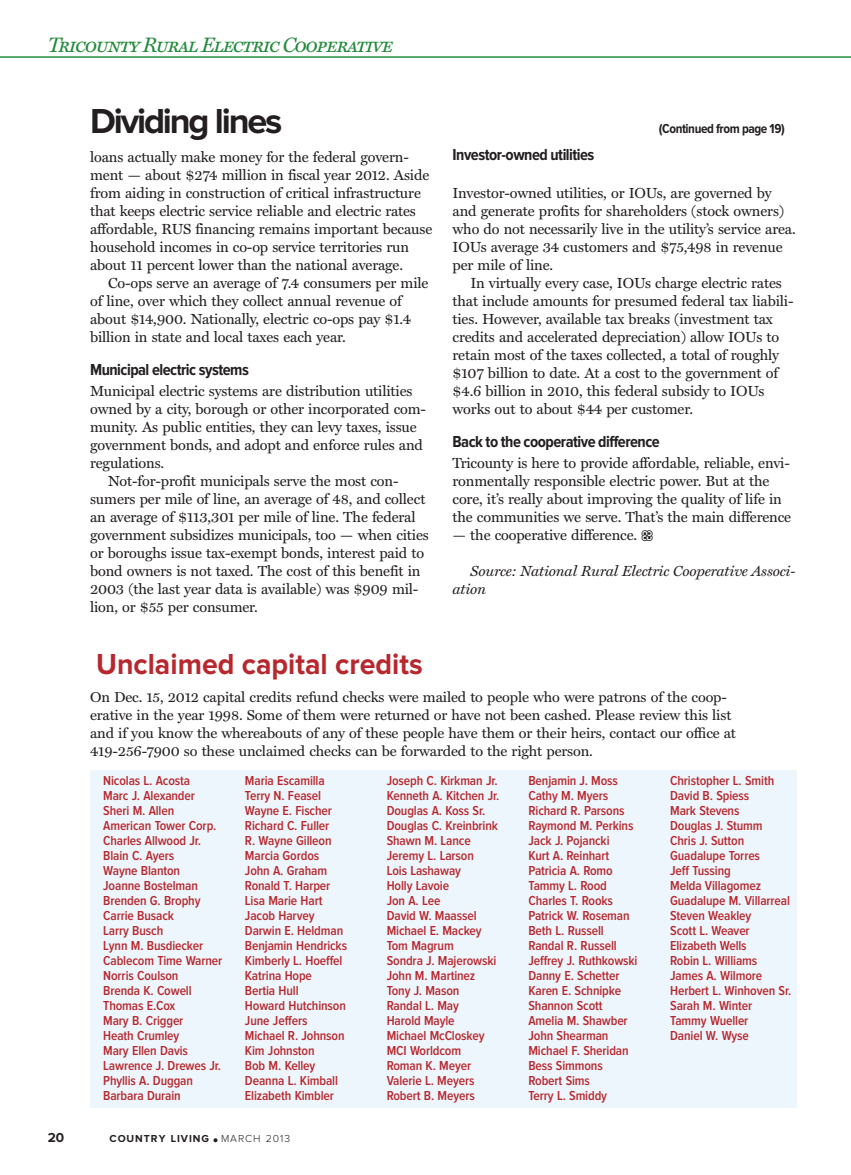
<style>
.page{position:relative;width:851px;height:1175px;background:#fff}
.page>*{position:absolute;margin:0;border:0;box-sizing:border-box;transform-origin:0 0}
.t1{font:700 36px "Proxima Nova";letter-spacing:-.06em;color:#231f20}
.t2{font:700 30px "Proxima Nova";color:#b7282e;scale:.95 1}
.t3{font:21px "Miller Text Italic SC";letter-spacing:-.06em;color:#238b3c}
.t4{font:700 16.5px "Proxima Nova Cond";letter-spacing:-.03em;color:#231f20}
.t5{font:14.7px/18px "Miller Text";letter-spacing:-.01em;color:#231f20}
.t6{font:italic 14.7px/18px "Miller Text";letter-spacing:-.01em;color:#231f20}
.t7{font:14.4px/18px "Miller Text";letter-spacing:-.01em;color:#231f20}
.t8{font:600 13.5px/15px "Proxima Nova Cond";letter-spacing:-.01em;color:#b7282e}
.t9{font:700 13.5px "Proxima Nova Cond";letter-spacing:-.03em;color:#231f20}
.t10{font:700 13.5px "Proxima Nova";color:#231f20}
.t11{font:700 10.5px "Proxima Nova";letter-spacing:.09em;color:#231f20}
.s1{font-weight:300;font-size:19.5px}
.s2{font-weight:300}
</style>
<div class="page">
<hr style="left:0;top:56px;width:850px;height:2px;background:#238b3c">
<div style="left:90px;top:770px;width:707px;height:337px;background:#ecf6fc"></div>
<h3 class="t3" style="left:48px;top:33px;width:347px">Tricounty Rural Electric Cooperative</h3>
<h1 class="t1" style="left:90px;top:109px;width:194px">Dividing lines</h1>
<p class="t5" style="left:90px;top:148px;width:344px">loans actually make money for the federal govern&shy;ment — about $274 million in fiscal year 2012. Aside from aiding in construction of critical infrastructure that keeps electric service reliable and electric rates affordable, RUS financing remains important because household incomes in co-op service territories run about 11 percent lower than the national average.</p>
<p class="t5" style="left:90px;top:274px;width:340px;text-indent:18px">Co-ops serve an average of 7.4 consumers per mile of line, over which they collect annual revenue of about $14,900. Nationally, electric co-ops pay $1.4 billion in state and local taxes each year.</p>
<p class="t4" style="left:90px;top:364px;width:160px">Municipal electric systems</p>
<p class="t5" style="left:90px;top:382px;width:324px">Municipal electric systems are distribution utilities</p>
<p class="t5" style="left:90px;top:400px;width:337px">owned by a city, borough or other incorporated com-</p>
<p class="t5" style="left:90px;top:418px;width:328px">munity. As public entities, they can levy taxes, issue</p>
<p class="t5" style="left:90px;top:436px;width:334px">government bonds, and adopt and enforce rules and</p>
<p class="t5" style="left:90px;top:454px;width:76px">regulations.</p>
<p class="t5" style="left:108px;top:472px;width:292px">Not-for-profit municipals serve the most con-</p>
<p class="t5" style="left:90px;top:490px;width:337px">sumers per mile of line, an average of 48, and collect</p>
<p class="t5" style="left:90px;top:508px;width:327px">an average of $113,301 per mile of line. The federal</p>
<p class="t5" style="left:90px;top:526px;width:340px">government subsidizes municipals, too — when cities</p>
<p class="t5" style="left:90px;top:544px;width:335px">or boroughs issue tax-exempt bonds, interest paid to</p>
<p class="t5" style="left:90px;top:562px;width:332px">bond owners is not taxed. The cost of this benefit in</p>
<p class="t5" style="left:90px;top:580px;width:330px">2003 (the last year data is available) was $909 mil-</p>
<p class="t5" style="left:90px;top:598px;width:169px">lion, or $55 per consumer.</p>
<h2 class="t2" style="left:96px;top:654px;width:345px">Unclaimed capital credits</h2>
<p class="t9" style="left:658px;top:124px;width:127px">(Continued from page 19)</p>
<p class="t4" style="left:452px;top:149px;width:143px">Investor-owned utilities</p>
<p class="t5" style="left:452px;top:184px;width:345px">Investor-owned utilities, or IOUs, are governed by and generate profits for shareholders (stock owners) who do not necessarily live in the utility’s service area.<br>IOUs average 34 customers and $75,498 in revenue per mile of line.</p>
<p class="t5" style="left:452px;top:274px;width:342px;text-indent:18px">In virtually every case, IOUs charge electric rates that include amounts for presumed federal tax liabili&shy;ties. However, available tax breaks (investment tax credits and accelerated depreciation) allow IOUs to retain most of the taxes collected, a total of roughly $107 billion to date. At a cost to the government of $4.6 billion in 2010, this federal subsidy to IOUs works out to about $44 per customer.</p>
<p class="t4" style="left:452px;top:436px;width:209px">Back to the cooperative difference</p>
<p class="t5" style="left:452px;top:454px;width:340px">Tricounty is here to provide affordable, reliable, envi&shy;ronmentally responsible electric power. But at the core, it’s really about improving the quality of life in the communities we serve. That’s the main difference</p>
<p class="t5" style="left:452px;top:526px;width:186px">— the cooperative difference.</p>
<p class="t6" style="left:452px;top:562px;width:344px;text-indent:18px">Source: National Rural Electric Cooperative Associ&shy;ation</p>
<p class="t7" style="left:90px;top:688px;width:647px">On Dec. 15, 2012 capital credits refund checks were mailed to people who were patrons of the coop&shy;erative in the year 1998. Some of them were returned or have not been cashed. Please review this list and if you know the whereabouts of any of these people have them or their heirs, contact our office at 419-256-7900 so these unclaimed checks can be forwarded to the right person.</p>
<p class="t8" style="left:103px;top:774px;width:121px">Nicolas L. Acosta<br>Marc J. Alexander<br>Sheri M. Allen<br>American Tower Corp.<br>Charles Allwood Jr.<br>Blain C. Ayers<br>Wayne Blanton<br>Joanne Bostelman<br>Brenden G. Brophy<br>Carrie Busack<br>Larry Busch<br>Lynn M. Busdiecker<br>Cablecom Time Warner<br>Norris Coulson<br>Brenda K. Cowell<br>Thomas E.Cox<br>Mary B. Crigger<br>Heath Crumley<br>Mary Ellen Davis<br>Lawrence J. Drewes Jr.<br>Phyllis A. Duggan<br>Barbara Durain</p>
<p class="t8" style="left:245px;top:774px;width:104px">Maria Escamilla<br>Terry N. Feasel<br>Wayne E. Fischer<br>Richard C. Fuller<br>R. Wayne Gilleon<br>Marcia Gordos<br>John A. Graham<br>Ronald T. Harper<br>Lisa Marie Hart<br>Jacob Harvey<br>Darwin E. Heldman<br>Benjamin Hendricks<br>Kimberly L. Hoeffel<br>Katrina Hope<br>Bertia Hull<br>Howard Hutchinson<br>June Jeffers<br>Michael R. Johnson<br>Kim Johnston<br>Bob M. Kelley<br>Deanna L. Kimball<br>Elizabeth Kimbler</p>
<p class="t8" style="left:387px;top:774px;width:114px">Joseph C. Kirkman Jr.<br>Kenneth A. Kitchen Jr.<br>Douglas A. Koss Sr.<br>Douglas C. Kreinbrink<br>Shawn M. Lance<br>Jeremy L. Larson<br>Lois Lashaway<br>Holly Lavoie<br>Jon A. Lee<br>David W. Maassel<br>Michael E. Mackey<br>Tom Magrum<br>Sondra J. Majerowski<br>John M. Martinez<br>Tony J. Mason<br>Randal L. May<br>Harold Mayle<br>Michael McCloskey<br>MCI Worldcom<br>Roman K. Meyer<br>Valerie L. Meyers<br>Robert B. Meyers</p>
<p class="t8" style="left:528px;top:774px;width:111px">Benjamin J. Moss<br>Cathy M. Myers<br>Richard R. Parsons<br>Raymond M. Perkins<br>Jack J. Pojancki<br>Kurt A. Reinhart<br>Patricia A. Romo<br>Tammy L. Rood<br>Charles T. Rooks<br>Patrick W. Roseman<br>Beth L. Russell<br>Randal R. Russell<br>Jeffrey J. Ruthkowski<br>Danny E. Schetter<br>Karen E. Schnipke<br>Shannon Scott<br>Amelia M. Shawber<br>John Shearman<br>Michael F. Sheridan<br>Bess Simmons<br>Robert Sims<br>Terry L. Smiddy</p>
<p class="t8" style="left:670px;top:774px;width:123px">Christopher L. Smith<br>David B. Spiess<br>Mark Stevens<br>Douglas J. Stumm<br>Chris J. Sutton<br>Guadalupe Torres<br>Jeff Tussing<br>Melda Villagomez<br>Guadalupe M. Villarreal<br>Steven Weakley<br>Scott L. Weaver<br>Elizabeth Wells<br>Robin L. Williams<br>James A. Wilmore<br>Herbert L. Winhoven Sr.<br>Sarah M. Winter<br>Tammy Wueller<br>Daniel W. Wyse</p>
<p class="t10" style="left:48px;top:1133px;width:18px">20</p>
<p class="t11" style="left:109px;top:1135px;width:182px">COUNTRY LIVING <span class="s1">•</span><span class="s2">MARCH 2013</span></p>
</div>
